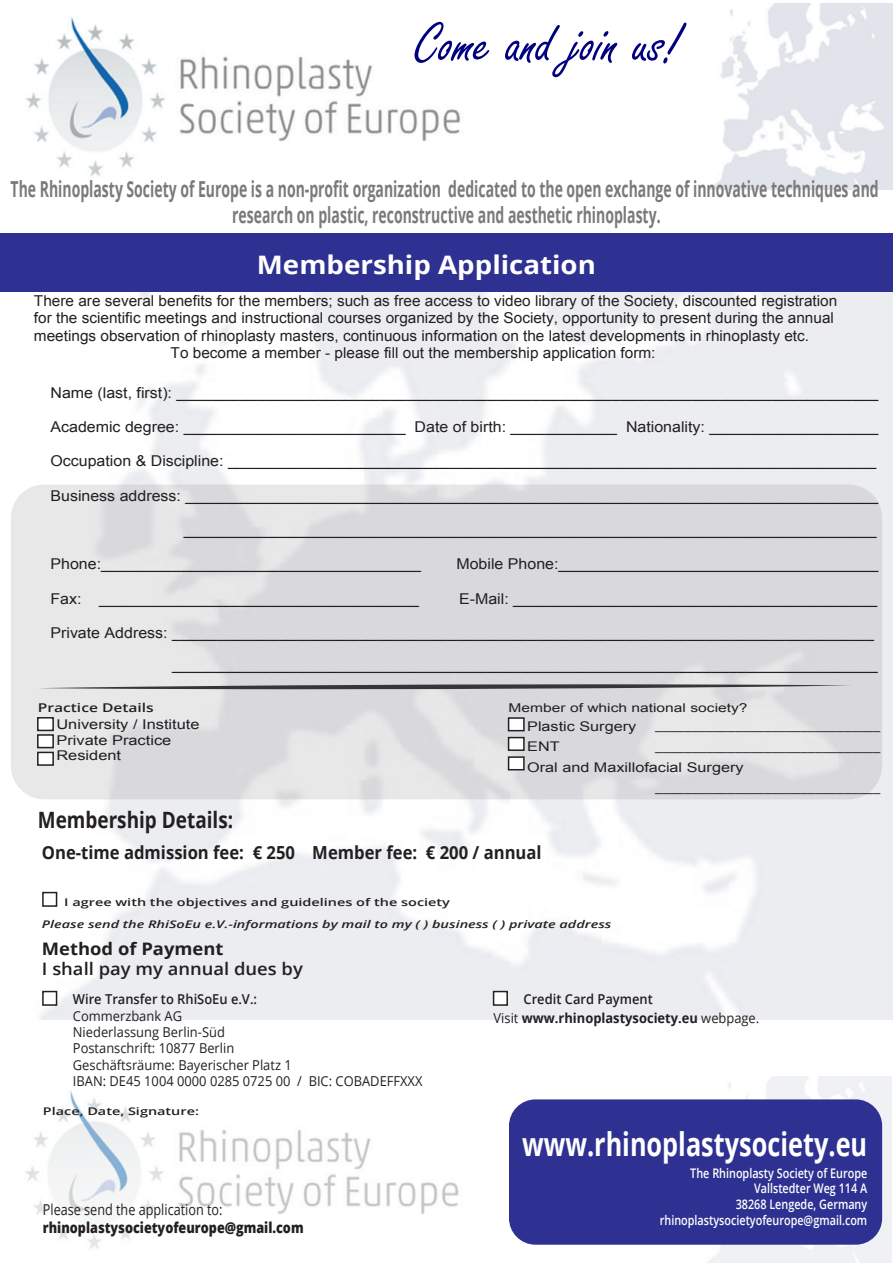
<style>
.page{position:relative;width:893px;height:1263px;background:#fff}
.page>*{position:absolute;margin:0;border:0;box-sizing:border-box;transform-origin:0 0}
.t1{font:60px "Freestyle Script";color:#000080}
.t2{font:700 32.55px "Open Sans";color:#fff;scale:.78 1}
.t3{font:700 25.5px "Open Sans";color:#fff;scale:1.09 1}
.t4{font:700 22.5px "Open Sans";color:#231f20;scale:.84 1}
.t5{font:700 22.05px/26.5px "Open Sans";color:#7b7979;text-align:center;scale:.63 1}
.t6{font:700 18px "Open Sans";color:#231f20;scale:.92 1}
.t7{font:600 17.25px "Open Sans";color:#231f20;scale:1.07 1}
.t8{font:700 17.25px "Open Sans";color:#231f20;scale:1.07 1}
.t9{font:15px "Arial";color:#231f20;scale:1.07 1}
.t10{font:15px "Arial";color:#231f20}
.t11{font:800 15px "Open Sans";color:#231f20;scale:.84 1}
.t12{font:15px "Open Sans";color:#231f20;scale:.84 1}
.t13{font:13.65px/16.4px "Open Sans";color:#231f20;scale:.94 1}
.t14{font:600 13.65px "Open Sans";color:#231f20;scale:.94 1}
.t15{font:700 13.65px "Open Sans";color:#231f20;scale:.94 1}
.t16{font:13.5px/15.5px "Arial";color:#231f20;scale:1.22 1}
.t17{font:13.35px/20.4px "Open Sans";color:#231f20;scale:1.22 1}
.t18{font:13.35px/20.4px "Arial";color:#231f20;scale:1.22 1}
.t19{font:600 13.2px/15.9px "Open Sans";color:#fff;text-align:right;scale:.82 1}
.t20{font:12.15px "Arial";color:#231f20;scale:1.29 1}
.t21{font:600 12.15px "Open Sans";color:#231f20;scale:1.29 1}
.t22{font:italic 600 10.5px "Open Sans";color:#231f20;scale:1.37 1}
.t23{font:600 10.5px "Open Sans";color:#231f20;scale:1.37 1}
.s1{font-weight:400}
</style>
<div class="page">
<img style="left:25px;top:1076px;width:867px;height:186px">
<div style="left:509px;top:1099px;width:373px;height:146px;background:#2e3192;border-radius:26px"></div>
<img style="left:26px;top:3px;width:867px;height:186px">
<div style="left:0;top:233px;width:893px;height:59px;background:#2e3192"></div>
<div style="left:11px;top:484px;width:871px;height:315px;background:linear-gradient(to bottom,#dcdcdf,#e0e0e2);border-radius:33px"></div>
<div style="left:508px;top:737px;width:17px;height:14px;background:#fff;border:2px solid #231f20"></div>
<div style="left:508px;top:717px;width:17px;height:14px;background:#fff;border:2px solid #231f20"></div>
<div style="left:508px;top:756px;width:17px;height:14px;background:#fff;border:2px solid #231f20"></div>
<div style="left:37px;top:717px;width:17px;height:14px;background:#fff;border:2px solid #231f20"></div>
<div style="left:37px;top:734px;width:17px;height:14px;background:#fff;border:2px solid #231f20"></div>
<div style="left:37px;top:752px;width:17px;height:14px;background:#fff;border:2px solid #231f20"></div>
<svg style="left:38px;top:684px;width:814px;height:5px;background:#7c797a"></svg>
<div style="left:42px;top:991px;width:15px;height:15px;background:#fff;border:2px solid #231f20"></div>
<div style="left:42px;top:892px;width:15px;height:15px;background:#fff;border:2px solid #231f20"></div>
<div style="left:493px;top:991px;width:15px;height:15px;background:#fff;border:2px solid #231f20"></div>
<h1 class="t1" style="left:415px;top:21px;width:267px">Come and join us!</h1>
<h3 class="t5" style="left:11px;top:175px;width:1379px">The Rhinoplasty Society of Europe is a non-profit organization dedicated to the open exchange of innovative techniques and research on plastic, reconstructive and aesthetic rhinoplasty.</h3>
<h3 class="t3" style="left:257px;top:246px;width:313px">Membership Application</h3>
<p class="t10" style="left:34px;top:295px;width:805px">There are several benefits for the members; such as free access to video library of the Society, discounted registration</p>
<p class="t10" style="left:34px;top:312px;width:801px">for the scientific meetings and instructional courses organized by the Society, opportunity to present during the annual</p>
<p class="t10" style="left:34px;top:330px;width:777px">meetings observation of rhinoplasty masters, continuous information on the latest developments in rhinoplasty etc.</p>
<p class="t10" style="left:171px;top:347px;width:486px">To become a member - please fill out the membership application form:</p>
<p class="t9" style="left:50px;top:387px;width:775px">Name (last, first): _______________________________________________________________________________</p>
<p class="t9" style="left:50px;top:421px;width:775px">Academic degree: _________________________ Date of birth: ____________ Nationality: ___________________</p>
<p class="t9" style="left:50px;top:455px;width:773px">Occupation &amp; Discipline: _________________________________________________________________________</p>
<p class="t9" style="left:50px;top:490px;width:775px">Business address: ______________________________________________________________________________</p>
<p class="t9" style="left:184px;top:524px;width:649px">______________________________________________________________________________</p>
<p class="t9" style="left:50px;top:558px;width:348px">Phone:____________________________________</p>
<p class="t9" style="left:456px;top:558px;width:396px">Mobile Phone:____________________________________</p>
<p class="t9" style="left:50px;top:593px;width:346px">Fax: ____________________________________</p>
<p class="t9" style="left:459px;top:593px;width:392px">E-Mail: _________________________________________</p>
<p class="t9" style="left:50px;top:627px;width:771px">Private Address: _______________________________________________________________________________</p>
<p class="t21" style="left:38px;top:699px;width:91px">Practice Details</p>
<p class="t10" style="left:172px;top:659px;width:707px">_____________________________________________________________________________________</p>
<p class="t20" style="left:509px;top:703px;width:187px">Member of which national society?</p>
<p class="t16" style="left:56px;top:718px;width:119px">University / Institute<br>Private Practice<br>Resident</p>
<h3 class="t4" style="left:38px;top:804px;width:234px">Membership Details:</h3>
<p class="t18" style="left:527px;top:717px;width:179px">Plastic Surgery<br>ENT<br>Oral and Maxillofacial Surgery</p>
<p class="t17" style="left:655px;top:715px;width:186px">_______________________________ _______________________________</p>
<p class="t17" style="left:655px;top:776px;width:186px">_______________________________</p>
<p class="t6" style="left:42px;top:840px;width:545px">One-time admission fee: € 250 Member fee: € 200 / annual</p>
<p class="t23" style="left:64px;top:895px;width:283px">I agree with the objectives and guidelines of the society</p>
<p class="t8" style="left:42px;top:936px;width:171px">Method of Payment</p>
<p class="t7" style="left:42px;top:957px;width:245px">I shall pay my annual dues by</p>
<p class="t22" style="left:42px;top:917px;width:417px">Please send the RhiSoEu e.V.-informations by mail to my ( ) business ( ) private address</p>
<p class="t14" style="left:73px;top:990px;width:197px">Wire Transfer to RhiSoEu e.V.:</p>
<p class="t13" style="left:73px;top:1007px;width:373px">Commerzbank AG<br>Niederlassung Berlin-Süd<br>Postanschrift: 10877 Berlin<br>Geschäftsräume: Bayerischer Platz 1<br>IBAN: DE45 1004 0000 0285 0725 00 / BIC: COBADEFFXXX</p>
<p class="t23" style="left:43px;top:1104px;width:115px">Place, Date, Signature:</p>
<p class="t12" style="left:43px;top:1199px;width:215px">Please send the application to:</p>
<p class="t11" style="left:43px;top:1216px;width:312px">rhinoplastysocietyofeurope@gmail.com</p>
<p class="t14" style="left:524px;top:990px;width:139px">Credit Card Payment</p>
<p class="t15" style="left:494px;top:1008px;width:284px"><span class="s1">Visit</span> www.rhinoplastysociety.eu <span class="s1">webpage.</span></p>
<h2 class="t2" style="left:522px;top:1121px;width:444px">www.rhinoplastysociety.eu</h2>
<p class="t19" style="left:660px;top:1164px;width:254px">The Rhinoplasty Society of Europe<br>Vallstedter Weg 114 A<br>38268 Lengede, Germany rhinoplastysocietyofeurope@gmail.com</p>
</div>
